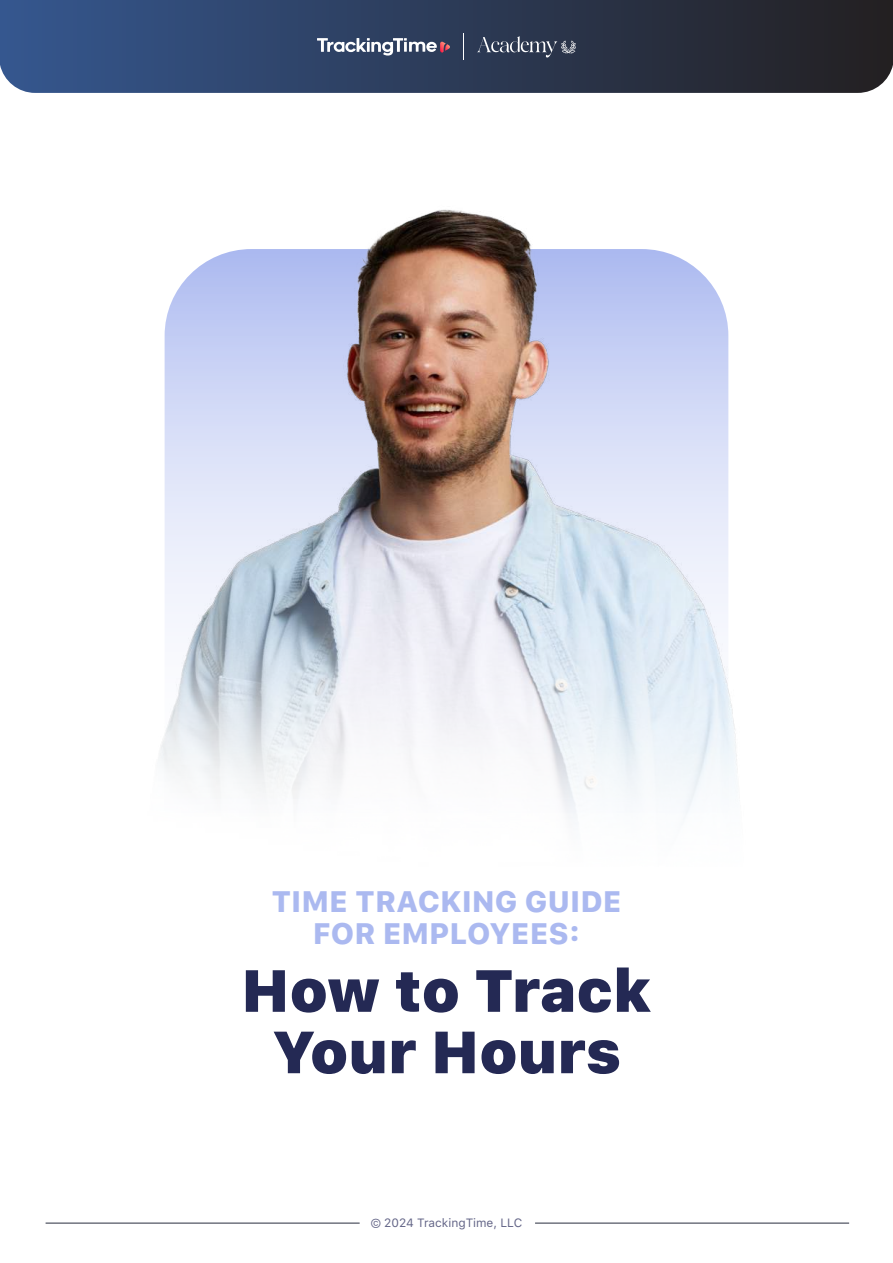
<style>
.page{position:relative;width:893px;height:1263px;background:#fff}
.page>*{position:absolute;margin:0;border:0;box-sizing:border-box;transform-origin:0 0}
.t1{font:900 58.95px/61.3px "SF Pro Text";color:#242954;text-align:center}
.t2{font:800 29.55px/32.2px "SF Pro Text";color:#abb9f0;text-align:center}
.t3{font:12px "SF Pro Text";color:#636587}
</style>
<div class="page">
<svg style="left:0;top:0;width:893px;height:93px;background:#2d3d5a"></svg>
<svg style="left:317px;top:38px;width:133px;height:18px"></svg>
<svg style="left:477px;top:36px;width:99px;height:22px;background:#4b5569"></svg>
<svg style="left:463px;top:33px;width:1px;height:27px"></svg>
<img style="left:159px;top:209px;width:578px;height:609px">
<hr style="left:46px;top:1223px;width:314px;height:1px;background:#282d3d">
<hr style="left:535px;top:1223px;width:314px;height:1px;background:#282d3d">
<p class="t2" style="left:271px;top:886px;width:352px">TIME TRACKING GUIDE<br>FOR EMPLOYEES:</p>
<h1 class="t1" style="left:241px;top:961px;width:412px">How to Track<br>Your Hours</h1>
<p class="t3" style="left:371px;top:1215px;width:153px">© 2024 TrackingTime, LLC</p>
</div>
